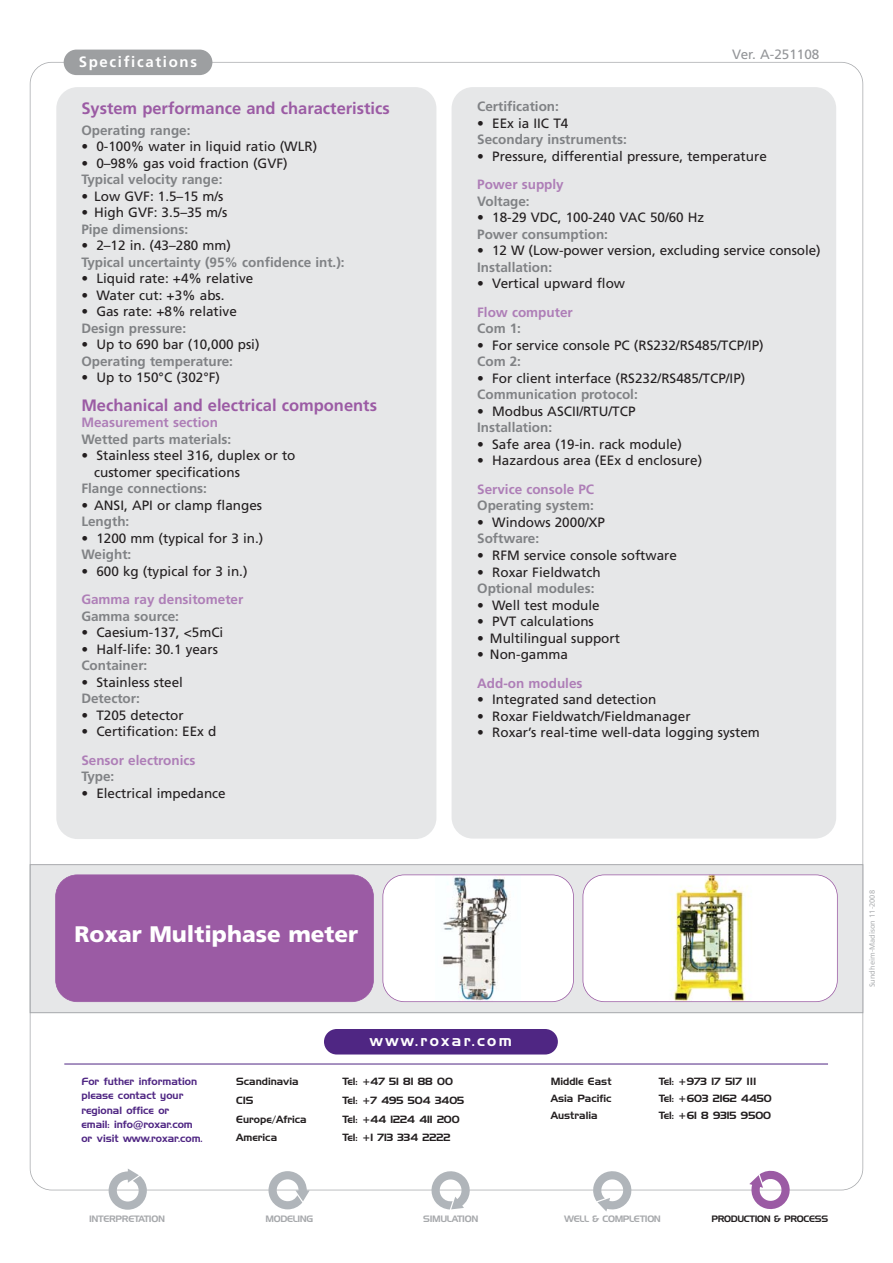
<style>
.page{position:relative;width:893px;height:1263px;background:#fff}
.page>*{position:absolute;margin:0;border:0;box-sizing:border-box;transform-origin:0 0}
.t1{font:900 22.5px "Frutiger LT Std";color:#fff}
.t2{font:700 16.5px "Frutiger LT Std";color:#9b5ba4}
.t3{font:700 15px "Frutiger LT Std";letter-spacing:.11em;color:#fff}
.t4{font:15px "Handel Gothic BT";letter-spacing:.155em;color:#fff}
.t5{font:13.5px/16.5px "Frutiger LT Std";color:#231f20}
.t6{font:700 13.5px "Frutiger LT Std";color:#808285}
.t7{font:700 13.5px "Frutiger LT Std";color:#ae7eb7}
.t8{font:13.5px "Frutiger LT Std";color:#939598}
.t9{font:10.2px "Handel Gothic BT";color:#231f20}
.t10{font:10.2px/14.4px "Handel Gothic BT";color:#4f2683}
.t11{font:9px "Handel Gothic BT";letter-spacing:-.04em;color:#a7a9ac}
.t12{font:9px "Handel Gothic BT";letter-spacing:-.04em;color:#231f20}
.t13{font:7.5px "Frutiger LT Std";color:#b2b4b6}
</style>
<div class="page">
<div style="left:56px;top:87px;width:380px;height:752px;background:#e6e7e8;border-radius:21px"></div>
<div style="left:452px;top:87px;width:384px;height:751px;background:#e6e7e8;border-radius:21px"></div>
<div style="left:31px;top:865px;width:831px;height:147px;background:#e6e7e8"></div>
<div style="left:30px;top:864px;width:833px;height:149px;border:1px solid #a7a9ac"></div>
<hr style="left:64px;top:1064px;width:764px;height:1px;background:#4f2683">
<div style="left:324px;top:1029px;width:234px;height:25px;background:#4f2683;border-radius:13px"></div>
<svg style="left:749px;top:1170px;width:41px;height:39px"></svg>
<svg style="left:268px;top:1171px;width:42px;height:38px"></svg>
<svg style="left:592px;top:1171px;width:41px;height:40px"></svg>
<svg style="left:109px;top:1169px;width:38px;height:41px"></svg>
<svg style="left:429px;top:1171px;width:43px;height:38px"></svg>
<div style="left:64px;top:50px;width:148px;height:25px;background:#9d9fa1;border-radius:13px"></div>
<div style="left:56px;top:875px;width:317px;height:127px;background:#9b5ba4;border-radius:22px"></div>
<div style="left:55px;top:874px;width:319px;height:128px;border:2px solid #9b5ba4;border-radius:22px"></div>
<div style="left:383px;top:875px;width:190px;height:127px;background:#fff;border-radius:22px"></div>
<img style="left:442px;top:877px;width:67px;height:122px">
<div style="left:382px;top:874px;width:192px;height:128px;border:2px solid #9b5ba4;border-radius:22px"></div>
<div style="left:583px;top:875px;width:254px;height:127px;background:#fff;border-radius:22px"></div>
<img style="left:671px;top:877px;width:75px;height:122px">
<div style="left:583px;top:874px;width:255px;height:128px;border:2px solid #9b5ba4;border-radius:22px"></div>
<p class="t3" style="left:79px;top:54px;width:120px">Specifications</p>
<p class="t2" style="left:81px;top:100px;width:310px">System performance and characteristics</p>
<p class="t6" style="left:81px;top:123px;width:111px">Operating range:</p>
<p class="t5" style="left:81px;top:139px;width:237px">• 0-100% water in liquid ratio (WLR)</p>
<p class="t5" style="left:81px;top:155px;width:208px">• 0–98% gas void fraction (GVF)</p>
<p class="t6" style="left:81px;top:173px;width:143px">Typical velocity range:</p>
<p class="t5" style="left:81px;top:188px;width:144px">• Low GVF: 1.5–15 m/s</p>
<p class="t5" style="left:81px;top:205px;width:147px">• High GVF: 3.5–35 m/s</p>
<p class="t6" style="left:81px;top:222px;width:108px">Pipe dimensions:</p>
<p class="t5" style="left:81px;top:238px;width:151px">• 2–12 in. (43–280 mm)</p>
<p class="t6" style="left:81px;top:255px;width:265px">Typical uncertainty (95% confidence int.):</p>
<p class="t5" style="left:81px;top:271px;width:174px">• Liquid rate: +4% relative</p>
<p class="t5" style="left:81px;top:287px;width:145px">• Water cut: +3% abs.</p>
<p class="t5" style="left:81px;top:304px;width:157px">• Gas rate: +8% relative</p>
<p class="t6" style="left:81px;top:321px;width:106px">Design pressure:</p>
<p class="t5" style="left:81px;top:337px;width:180px">• Up to 690 bar (10,000 psi)</p>
<p class="t6" style="left:81px;top:354px;width:153px">Operating temperature:</p>
<p class="t5" style="left:81px;top:370px;width:140px">• Up to 150°C (302°F)</p>
<p class="t2" style="left:81px;top:397px;width:297px">Mechanical and electrical components</p>
<p class="t7" style="left:81px;top:416px;width:138px">Measurement section</p>
<p class="t6" style="left:81px;top:432px;width:151px">Wetted parts materials:</p>
<p class="t5" style="left:94px;top:448px;width:203px;text-indent:-13px">• Stainless steel 316, duplex or to customer specifications</p>
<p class="t6" style="left:81px;top:482px;width:127px">Flange connections:</p>
<p class="t5" style="left:81px;top:497px;width:182px">• ANSI, API or clamp flanges</p>
<p class="t6" style="left:81px;top:515px;width:49px">Length:</p>
<p class="t5" style="left:81px;top:530px;width:183px">• 1200 mm (typical for 3 in.)</p>
<p class="t6" style="left:81px;top:548px;width:52px">Weight:</p>
<p class="t5" style="left:81px;top:563px;width:168px">• 600 kg (typical for 3 in.)</p>
<p class="t7" style="left:81px;top:593px;width:164px">Gamma ray densitometer</p>
<p class="t6" style="left:81px;top:609px;width:99px">Gamma source:</p>
<p class="t5" style="left:81px;top:625px;width:143px">• Caesium-137, &lt;5mCi</p>
<p class="t5" style="left:81px;top:641px;width:138px">• Half-life: 30.1 years</p>
<p class="t6" style="left:81px;top:659px;width:68px">Container:</p>
<p class="t5" style="left:81px;top:674px;width:103px">• Stainless steel</p>
<p class="t6" style="left:81px;top:692px;width:60px">Detector:</p>
<p class="t5" style="left:81px;top:707px;width:104px">• T205 detector</p>
<p class="t5" style="left:81px;top:724px;width:137px">• Certification: EEx d</p>
<p class="t7" style="left:81px;top:753px;width:116px">Sensor electronics</p>
<p class="t6" style="left:81px;top:770px;width:35px">Type:</p>
<p class="t5" style="left:81px;top:785px;width:146px">• Electrical impedance</p>
<h1 class="t1" style="left:74px;top:923px;width:285px">Roxar Multiphase meter</h1>
<p class="t8" style="left:732px;top:47px;width:89px">Ver. A-251108</p>
<p class="t6" style="left:477px;top:100px;width:83px">Certification:</p>
<p class="t5" style="left:477px;top:116px;width:93px">• EEx ia IIC T4</p>
<p class="t6" style="left:477px;top:133px;width:151px">Secondary instruments:</p>
<p class="t5" style="left:477px;top:149px;width:291px">• Pressure, differential pressure, temperature</p>
<p class="t7" style="left:477px;top:178px;width:88px">Power supply</p>
<p class="t6" style="left:477px;top:195px;width:54px">Voltage:</p>
<p class="t5" style="left:477px;top:210px;width:229px">• 18-29 VDC, 100-240 VAC 50/60 Hz</p>
<p class="t6" style="left:477px;top:228px;width:132px">Power consumption:</p>
<p class="t5" style="left:477px;top:243px;width:345px">• 12 W (Low-power version, excluding service console)</p>
<p class="t6" style="left:477px;top:261px;width:77px">Installation:</p>
<p class="t5" style="left:477px;top:276px;width:149px">• Vertical upward flow</p>
<p class="t7" style="left:477px;top:306px;width:97px">Flow computer</p>
<p class="t6" style="left:477px;top:322px;width:45px">Com 1:</p>
<p class="t5" style="left:477px;top:338px;width:288px">• For service console PC (RS232/RS485/TCP/IP)</p>
<p class="t6" style="left:477px;top:355px;width:45px">Com 2:</p>
<p class="t5" style="left:477px;top:371px;width:270px">• For client interface (RS232/RS485/TCP/IP)</p>
<p class="t6" style="left:477px;top:388px;width:162px">Communication protocol:</p>
<p class="t5" style="left:477px;top:404px;width:160px">• Modbus ASCII/RTU/TCP</p>
<p class="t6" style="left:477px;top:421px;width:76px">Installation:</p>
<p class="t5" style="left:477px;top:437px;width:206px">• Safe area (19-in. rack module)</p>
<p class="t5" style="left:477px;top:453px;width:227px">• Hazardous area (EEx d enclosure)</p>
<p class="t7" style="left:477px;top:483px;width:119px">Service console PC</p>
<p class="t6" style="left:477px;top:499px;width:118px">Operating system:</p>
<p class="t5" style="left:477px;top:515px;width:129px">• Windows 2000/XP</p>
<p class="t6" style="left:477px;top:532px;width:64px">Software:</p>
<p class="t5" style="left:477px;top:548px;width:201px">• RFM service console software</p>
<p class="t5" style="left:477px;top:564px;width:125px">• Roxar Fieldwatch</p>
<p class="t6" style="left:477px;top:582px;width:119px">Optional modules:</p>
<p class="t5" style="left:477px;top:597px;width:124px">• Well test module</p>
<p class="t5" style="left:477px;top:614px;width:118px">• PVT calculations</p>
<p class="t5" style="left:477px;top:630px;width:144px">• Multilingual support</p>
<p class="t5" style="left:477px;top:647px;width:92px">• Non-gamma</p>
<p class="t7" style="left:477px;top:676px;width:107px">Add-on modules</p>
<p class="t5" style="left:477px;top:692px;width:181px">• Integrated sand detection</p>
<p class="t5" style="left:477px;top:708px;width:215px">• Roxar Fieldwatch/Fieldmanager</p>
<p class="t5" style="left:477px;top:725px;width:284px">• Roxar’s real-time well-data logging system</p>
<p class="t10" style="left:81px;top:1075px;width:123px">For futher information please contact your regional office or<br>email: info@roxar.com or visit www.roxar.com.</p>
<p class="t4" style="left:370px;top:1035px;width:143px">www.roxar.com</p>
<p class="t9" style="left:236px;top:1077px;width:64px">Scandinavia</p>
<p class="t9" style="left:342px;top:1077px;width:112px">Tel: +47 51 81 88 00</p>
<p class="t9" style="left:236px;top:1096px;width:19px">CIS</p>
<p class="t9" style="left:342px;top:1096px;width:123px">Tel: +7 495 504 3405</p>
<p class="t9" style="left:236px;top:1115px;width:72px">Europe/Africa</p>
<p class="t9" style="left:342px;top:1115px;width:119px">Tel: +44 1224 411 200</p>
<p class="t9" style="left:236px;top:1134px;width:43px">America</p>
<p class="t9" style="left:342px;top:1134px;width:109px">Tel: +1 713 334 2222</p>
<p class="t9" style="left:551px;top:1077px;width:62px">Middle East</p>
<p class="t9" style="left:659px;top:1077px;width:99px">Tel: +973 17 517 111</p>
<p class="t9" style="left:551px;top:1095px;width:62px">Asia Pacific</p>
<p class="t9" style="left:659px;top:1095px;width:115px">Tel: +603 2162 4450</p>
<p class="t9" style="left:551px;top:1111px;width:48px">Australia</p>
<p class="t9" style="left:659px;top:1111px;width:114px">Tel: +61 8 9315 9500</p>
<p class="t11" style="left:89px;top:1216px;width:77px">INTERPRETATION</p>
<p class="t11" style="left:423px;top:1216px;width:57px">SIMULATION</p>
<p class="t11" style="left:564px;top:1216px;width:98px">WELL &amp; COMPLETION</p>
<p class="t11" style="left:266px;top:1216px;width:49px">MODELING</p>
<p class="t12" style="left:711px;top:1216px;width:118px">PRODUCTION &amp; PROCESS</p>
<p class="t13" style="left:868px;top:987px;width:99px;rotate:-90deg">Sundheim-Madison 11-2008</p>
</div>
